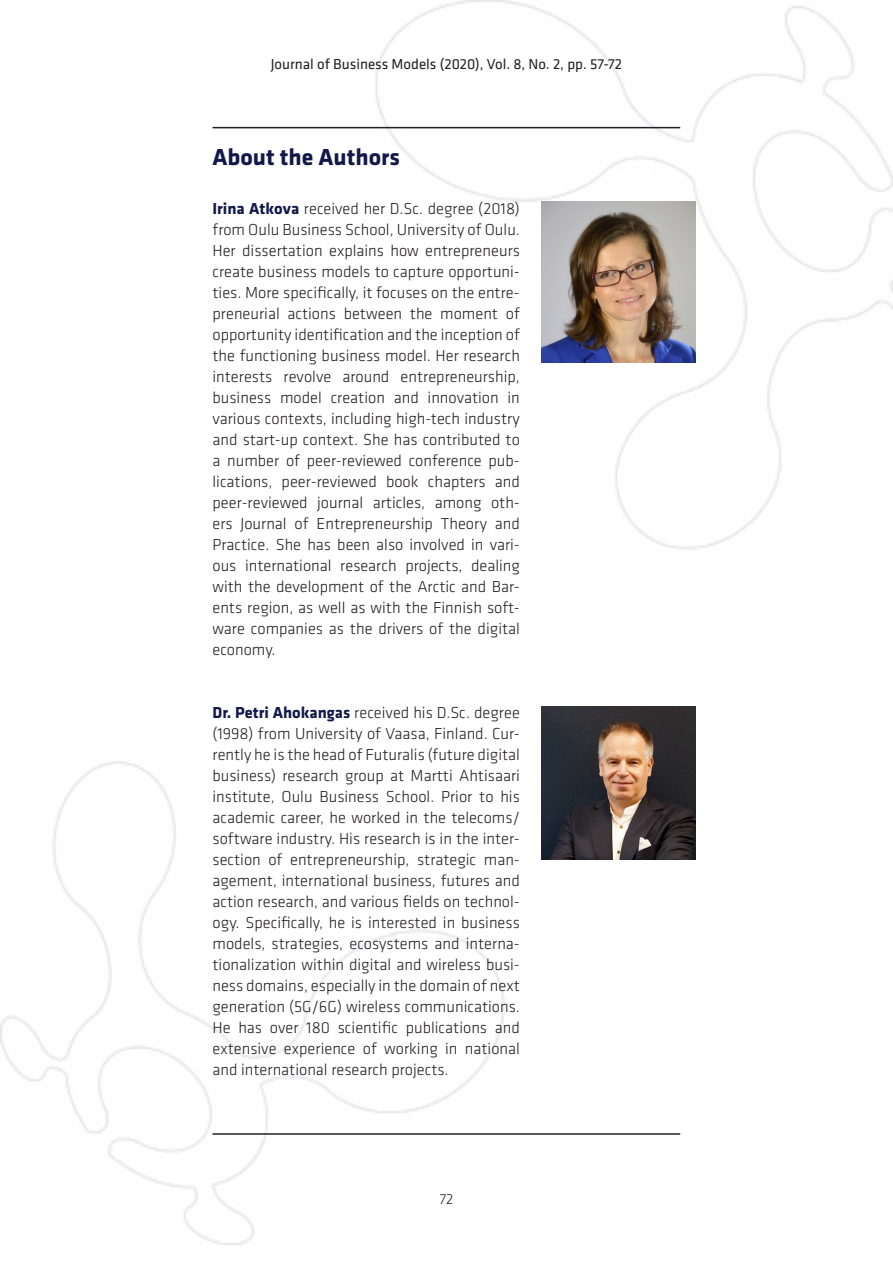
<style>
.page{position:relative;width:893px;height:1263px;background:#fff}
.page>*{position:absolute;margin:0;border:0;box-sizing:border-box;transform-origin:0 0}
.Headline{font:700 24px "Klavika";color:#13184a}
.Brødtekst{font:300 16.5px/21px "Klavika";color:#231f20;text-align:justify}
.t1{font:15px "Klavika";color:#231f20}
.t2{font:300 15px "Klavika";color:#231f20}
.s1{font-weight:700;color:#13184a}
</style>
<div class="page">
<img style="left:0;top:0;width:893px;height:1244px">
<hr style="left:212px;top:1133px;width:468px;height:2px;background:#231f20">
<hr style="left:212px;top:127px;width:468px;height:1px;background:#231f20">
<img style="left:542px;top:202px;width:153px;height:160px">
<img style="left:542px;top:706px;width:153px;height:153px">
<p class="t1" style="left:271px;top:56px;width:353px">Journal of Business Models (2020), Vol. 8, No. 2, pp. 57-72</p>
<p class="Headline" style="left:212px;top:144px;width:189px">About the Authors</p>
<p class="Brødtekst" style="left:212px;top:198px;width:309px"><span class="s1">Irina Atkova</span> received her D.Sc. degree (2018) from Oulu Business School, University of Oulu.<br>Her dissertation explains how entrepreneurs create business models to capture opportuni&shy;ties. More specifically, it focuses on the entre&shy;preneurial actions between the moment of opportunity identification and the inception of the functioning business model. Her research interests revolve around entrepreneurship, business model creation and innovation in various contexts, including high-tech industry and start-up context. She has contributed to a number of peer-reviewed conference pub&shy;lications, peer-reviewed book chapters and peer-reviewed journal articles, among oth&shy;ers Journal of Entrepreneurship Theory and Practice. She has been also involved in vari&shy;ous international research projects, dealing with the development of the Arctic and Bar&shy;ents region, as well as with the Finnish soft&shy;ware companies as the drivers of the digital economy.</p>
<p class="Brødtekst" style="left:212px;top:702px;width:309px"><span class="s1">Dr. Petri Ahokangas</span> received his D.Sc. degree (1998) from University of Vaasa, Finland. Cur&shy;rently he is the head of Futuralis (future digital business) research group at Martti Ahtisaari institute, Oulu Business School. Prior to his academic career, he worked in the telecoms/ software industry. His research is in the inter&shy;section of entrepreneurship, strategic man&shy;agement, international business, futures and action research, and various fields on technol&shy;ogy. Specifically, he is interested in business models, strategies, ecosystems and interna&shy;tionalization within digital and wireless busi&shy;ness domains, especially in the domain of next generation (5G/6G) wireless communications.<br>He has over 180 scientific publications and extensive experience of working in national and international research projects.</p>
<p class="t2" style="left:440px;top:1191px;width:15px">72</p>
</div>
